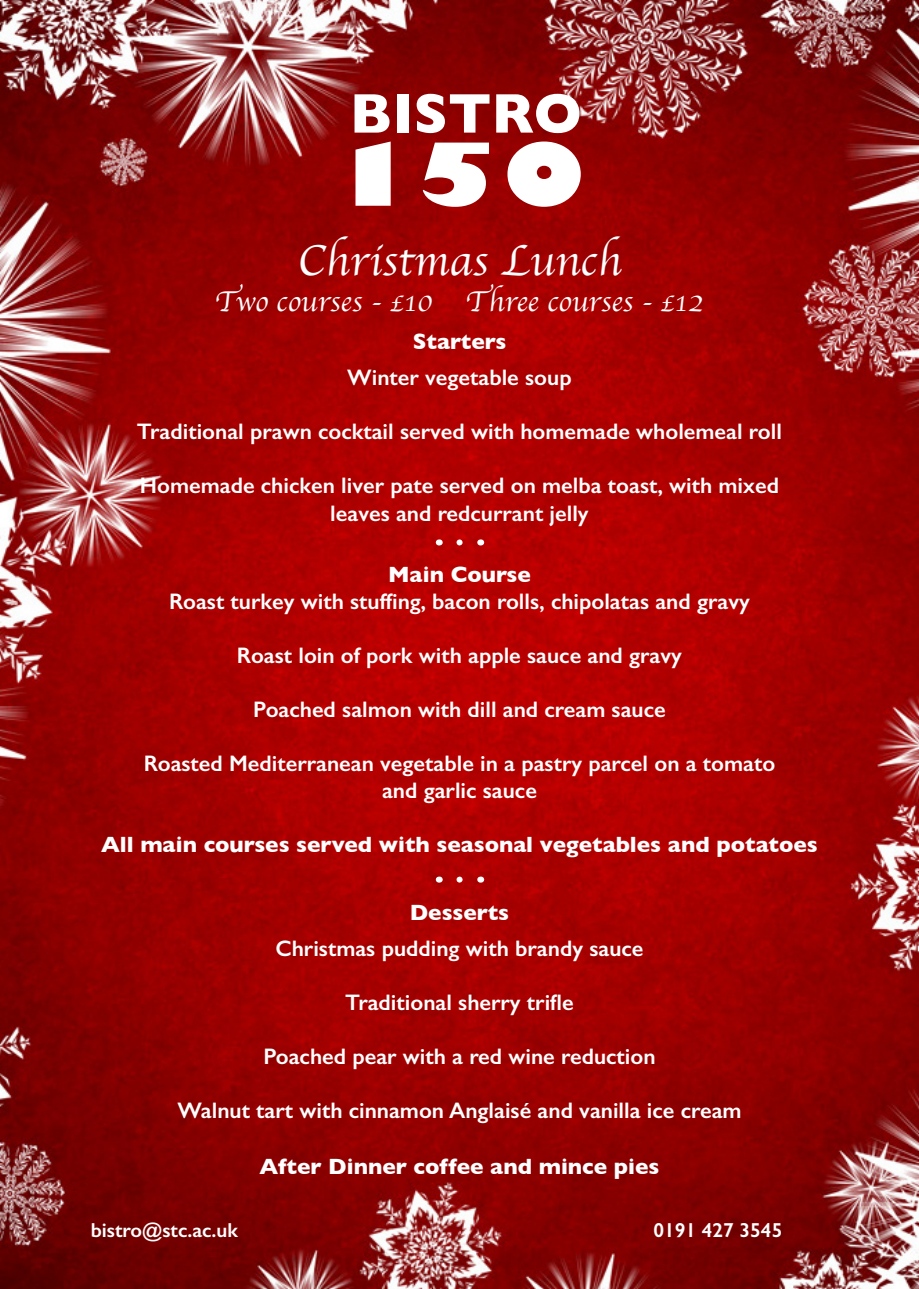
<style>
.page{position:relative;width:919px;height:1289px;background:#fff}
.page>*{position:absolute;margin:0;border:0;box-sizing:border-box;transform-origin:0 0}
.t1{font:800 84.75px "Gill Sans";color:#fff;scale:1.25 1}
.t2{font:700 56.55px "Gill Sans";color:#fff}
.t3{font:45px "Apple Chancery";color:#fff}
.t4{font:30px "Apple Chancery";color:#fff}
.t5{font:600 22.5px/27px "Gill Sans";color:#fff;text-align:center}
.t6{font:700 22.5px "Gill Sans";color:#fff}
.t7{font:600 20.25px "Gill Sans";color:#fff}
</style>
<div class="page">
<img style="left:0;top:0;width:918px;height:1288px">
<svg style="left:459px;top:876px;width:11px;height:6px"></svg>
<svg style="left:459px;top:539px;width:11px;height:6px"></svg>
<p class="t2" style="left:350px;top:69px;width:234px">BISTRO</p>
<p class="t1" style="left:328px;top:108px;width:207px">150</p>
<p class="t3" style="left:297px;top:224px;width:325px">Christmas Lunch</p>
<p class="t4" style="left:215px;top:277px;width:491px">Two courses - £10 Three courses - £12</p>
<p class="t6" style="left:412px;top:324px;width:95px">Starters</p>
<p class="t5" style="left:347px;top:364px;width:226px">Winter vegetable soup</p>
<p class="t5" style="left:137px;top:418px;width:646px">Traditional prawn cocktail served with homemade wholemeal roll</p>
<p class="t5" style="left:140px;top:472px;width:640px">Homemade chicken liver pate served on melba toast, with mixed leaves and redcurrant jelly</p>
<p class="t6" style="left:388px;top:557px;width:144px">Main Course</p>
<p class="t5" style="left:169px;top:588px;width:582px">Roast turkey with stuffing, bacon rolls, chipolatas and gravy</p>
<p class="t5" style="left:237px;top:642px;width:446px">Roast loin of pork with apple sauce and gravy</p>
<p class="t5" style="left:253px;top:696px;width:414px">Poached salmon with dill and cream sauce</p>
<p class="t5" style="left:144px;top:750px;width:633px">Roasted Mediterranean vegetable in a pastry parcel on a tomato</p>
<p class="t5" style="left:382px;top:777px;width:156px">and garlic sauce</p>
<p class="t6" style="left:101px;top:827px;width:718px">All main courses served with seasonal vegetables and potatoes</p>
<p class="t6" style="left:410px;top:894px;width:101px">Desserts</p>
<p class="t5" style="left:275px;top:934px;width:369px">Christmas pudding with brandy sauce</p>
<p class="t5" style="left:345px;top:988px;width:230px">Traditional sherry trifle</p>
<p class="t5" style="left:263px;top:1042px;width:393px">Poached pear with a red wine reduction</p>
<p class="t5" style="left:177px;top:1096px;width:565px">Walnut tart with cinnamon Anglaisé and vanilla ice cream</p>
<p class="t7" style="left:91px;top:1217px;width:149px">bistro@stc.ac.uk</p>
<p class="t6" style="left:259px;top:1148px;width:401px">After Dinner coffee and mince pies</p>
<p class="t7" style="left:653px;top:1217px;width:130px">0191 427 3545</p>
</div>
